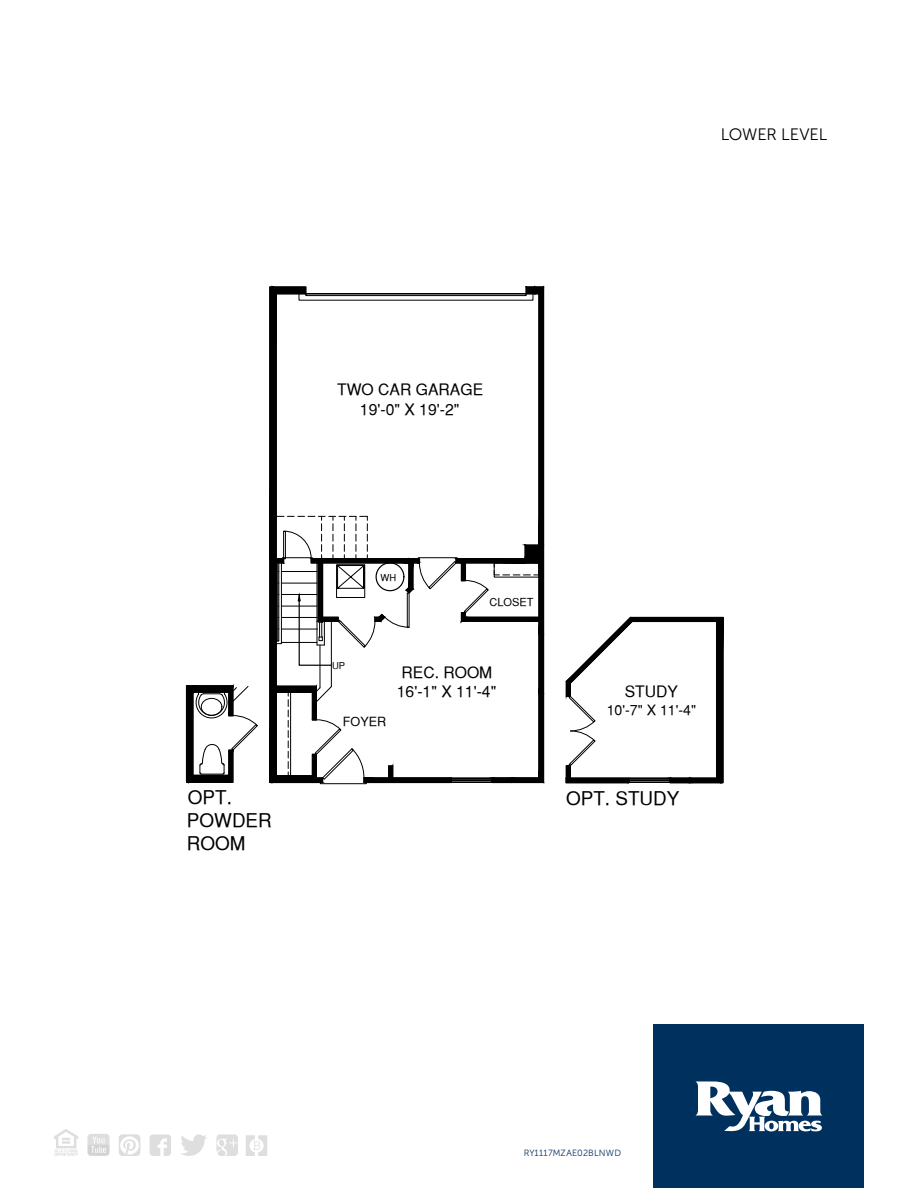
<style>
.page{position:relative;width:918px;height:1188px;background:#fff}
.page>*{position:absolute;margin:0;border:0;box-sizing:border-box;transform-origin:0 0}
.t1{font:18.9px/23.1px "Sans Serif";color:#000}
.t2{font:16.5px "Museo Sans 300";letter-spacing:-.01em;color:#000}
.t3{font:15.75px/19px "Sans Serif";color:#000}
.t4{font:14.1px "Sans Serif";color:#000}
.t5{font:12.6px "Sans Serif";color:#000}
.t6{font:10.95px "Sans Serif";color:#000}
.t7{font:9.45px "Sans Serif";color:#000}
.t8{font:9px "Museo Sans 300";letter-spacing:.02em;color:#00305e}
</style>
<div class="page">
<svg style="left:565px;top:616px;width:159px;height:168px"></svg>
<svg style="left:269px;top:286px;width:275px;height:498px"></svg>
<svg style="left:185px;top:685px;width:73px;height:99px"></svg>
<hr style="left:189px;top:782px;width:40px;height:1px;background:#000">
<hr style="left:193px;top:775px;width:36px;height:1px;background:#000">
<svg style="left:150px;top:1134px;width:21px;height:22px"></svg>
<svg style="left:216px;top:1134px;width:22px;height:22px"></svg>
<svg style="left:119px;top:1134px;width:21px;height:22px"></svg>
<svg style="left:181px;top:1134px;width:26px;height:22px"></svg>
<div style="left:87px;top:1134px;width:23px;height:22px;background:#dddedd;border-radius:4px"></div>
<svg style="left:87px;top:1136px;width:23px;height:20px"></svg>
<svg style="left:54px;top:1129px;width:24px;height:27px"></svg>
<svg style="left:246px;top:1135px;width:21px;height:21px"></svg>
<div style="left:654px;top:1025px;width:210px;height:163px;background:#00305e"></div>
<svg style="left:695px;top:1081px;width:127px;height:51px"></svg>
<p class="t2" style="left:721px;top:126px;width:108px">LOWER LEVEL</p>
<p class="t3" style="left:337px;top:380px;width:148px;text-align:center">TWO CAR GARAGE<br>19'-0" X 19'-2"</p>
<p class="t1" style="left:187px;top:786px;width:86px">OPT.<br>POWDER<br>ROOM</p>
<p class="t7" style="left:332px;top:660px;width:15px">UP</p>
<p class="t7" style="left:381px;top:572px;width:17px">WH</p>
<p class="t6" style="left:489px;top:595px;width:46px">CLOSET</p>
<p class="t3" style="left:397px;top:663px;width:101px">REC. ROOM<br>16'-1" X 11'-4"</p>
<p class="t5" style="left:343px;top:714px;width:45px">FOYER</p>
<p class="t3" style="left:625px;top:682px;width:55px">STUDY</p>
<p class="t4" style="left:607px;top:702px;width:91px">10'-7" X 11'-4"</p>
<p class="t1" style="left:566px;top:787px;width:115px">OPT. STUDY</p>
<p class="t8" style="left:524px;top:1148px;width:99px">RY1117MZAE02BLNWD</p>
</div>
